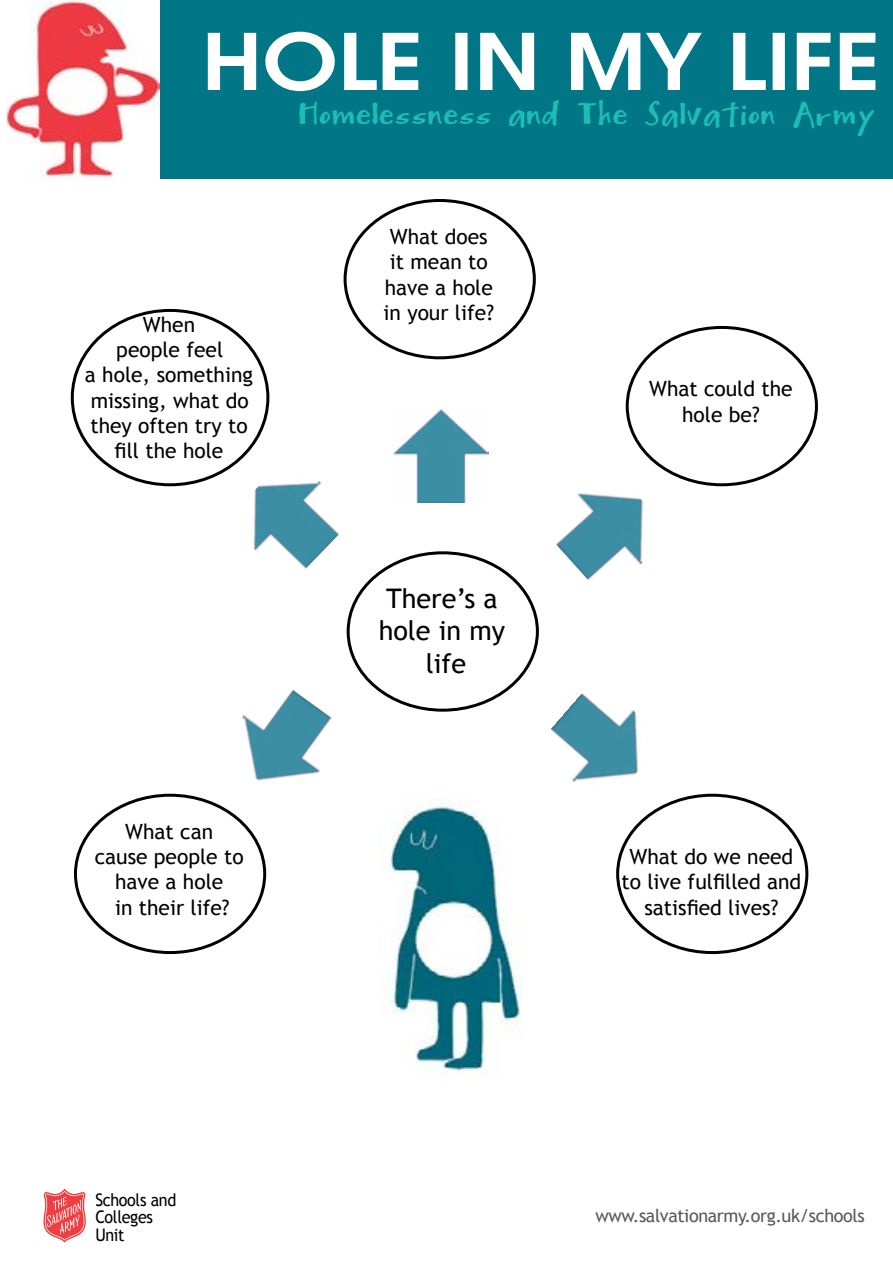
<style>
.page{position:relative;width:893px;height:1263px;background:#fff}
.page>*{position:absolute;margin:0;border:0;box-sizing:border-box;transform-origin:0 0}
.t1{font:600 77.25px "Avant Garde";color:#fff;scale:1.16 1}
.t2{font:31.35px "Mightyto Save";color:#1ebcb9;scale:1.16 1}
.t3{font:27px/32.4px "Trebuchet MS";color:#000;text-align:center}
.t4{font:21px/25.2px "Trebuchet MS";color:#000;text-align:center}
.t5{font:18px "Trebuchet MS";letter-spacing:-.02em;color:#58595b}
.t6{font:17.25px/17.2px "Trebuchet MS";letter-spacing:-.02em;color:#000;scale:.93 1}
</style>
<div class="page">
<img style="left:390px;top:803px;width:132px;height:271px">
<img style="left:394px;top:409px;width:95px;height:94px">
<img style="left:225px;top:453px;width:114px;height:116px">
<img style="left:556px;top:465px;width:117px;height:115px">
<img style="left:217px;top:689px;width:115px;height:117px">
<img style="left:550px;top:693px;width:116px;height:116px">
<div style="left:159px;top:0;width:734px;height:179px;background:#007686"></div>
<img style="left:6px;top:0;width:153px;height:178px">
<svg style="left:43px;top:1188px;width:43px;height:54px"></svg>
<h1 class="t1" style="left:201px;top:10px;width:587px">HOLE IN MY LIFE</h1>
<h2 class="t2" style="left:299px;top:98px;width:499px">Homelessness and The Salvation Army</h2>
<p class="t4" style="left:85px;top:312px;width:170px">When<br>people feel<br>a hole, something missing, what do they often try to fill the hole</p>
<p class="t4" style="left:95px;top:819px;width:150px">What can<br>cause people to have a hole<br>in their life?</p>
<p class="t6" style="left:95px;top:1191px;width:89px">Schools and<br>Colleges<br>Unit</p>
<p class="t4" style="left:384px;top:224px;width:112px;text-align:left">What does it mean to have a hole in your life?</p>
<p class="t3" style="left:379px;top:582px;width:128px">There’s a hole in my life</p>
<p class="t4" style="left:649px;top:377px;width:145px">What could the hole be?</p>
<p class="t4" style="left:621px;top:844px;width:181px">What do we need to live fulfilled and satisfied lives?</p>
<p class="t5" style="left:596px;top:1205px;width:271px">www.salvationarmy.org.uk/schools</p>
</div>
